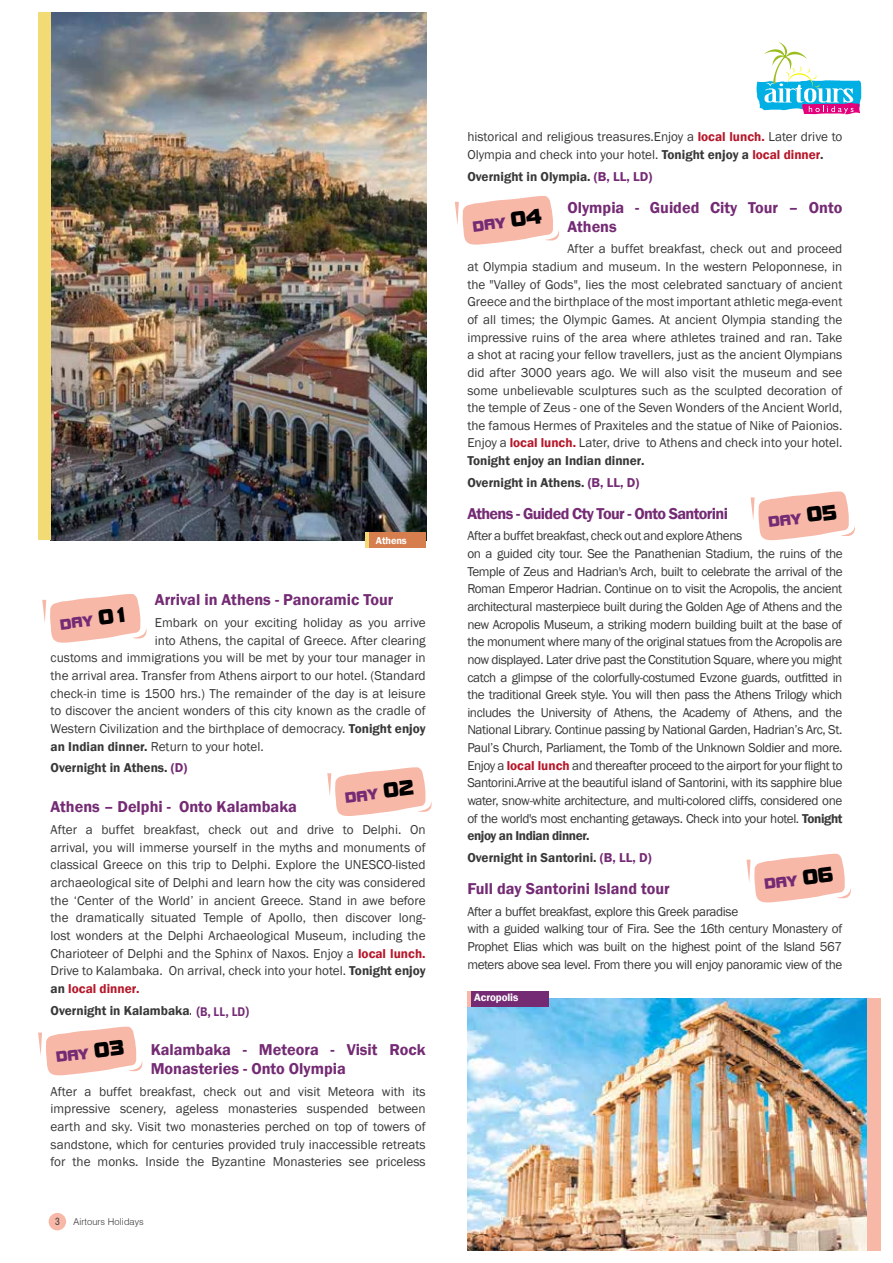
<style>
.page{position:relative;width:893px;height:1263px;background:#fff}
.page>*{position:absolute;margin:0;border:0;box-sizing:border-box;transform-origin:0 0}
.t1{font:600 16.2px/19px "Franklin Gothic";color:#742b74}
.t2{font:600 16.2px "Franklin Gothic";letter-spacing:-.04em;color:#742b74}
.t3{font:13.8px "Bolt Bold IT Cby BT";color:#742b74}
.t4{font:13.2px/17.7px "Franklin Gothic";letter-spacing:-.03em;color:#383838;text-align:justify}
.t5{font:13.2px/17.7px "Franklin Gothic";color:#383838}
.t6{font:600 13.2px "Franklin Gothic";color:#383838}
.t7{font:700 12.3px "IBM Plex Sans Cond";color:#732c74}
.t8{font:600 11.1px "Franklin Gothic";letter-spacing:-.01em;color:#fff}
.t9{font:600 10.35px "Franklin Gothic";letter-spacing:-.01em;color:#fff}
.t10{font:condensed 9.6px "Swiss 721 BT";color:#383838}
.t11{font:300 9.45px "Swiss 721 BT";letter-spacing:.01em;color:#383838}
.s1{font-weight:600}
.s2{color:#742b74}
.s3{font-weight:600;color:#b61729}
.s4{font-size:19.8px;color:#000}
</style>
<div class="page">
<div style="left:49px;top:1213px;width:17px;height:17px;background:#f7b8a8;border-radius:50%"></div>
<svg style="left:42px;top:594px;width:105px;height:49px"></svg>
<svg style="left:327px;top:767px;width:105px;height:49px"></svg>
<svg style="left:38px;top:1027px;width:105px;height:48px"></svg>
<img style="left:467px;top:998px;width:400px;height:252px">
<div style="left:867px;top:998px;width:13px;height:252px;background:#f7b8a8"></div>
<svg style="left:455px;top:196px;width:105px;height:49px"></svg>
<svg style="left:751px;top:491px;width:104px;height:49px"></svg>
<svg style="left:746px;top:854px;width:105px;height:48px"></svg>
<svg style="left:756px;top:42px;width:105px;height:72px"></svg>
<div style="left:469px;top:991px;width:80px;height:15px;background:#742b74"></div>
<hr style="left:467px;top:991px;width:4px;height:15px;background:#f7b8a8">
<img style="left:51px;top:13px;width:375px;height:527px">
<div style="left:367px;top:532px;width:59px;height:16px;background:#d77e4e"></div>
<hr style="left:365px;top:532px;width:3px;height:16px;background:#f2db74">
<div style="left:38px;top:13px;width:13px;height:527px;background:#f2db74"></div>
<p class="t9" style="left:376px;top:534px;width:32px">Athens</p>
<p class="t1" style="left:155px;top:590px;width:240px">Arrival in Athens - Panoramic Tour</p>
<p class="t5" style="left:155px;top:614px;width:272px">Embark on your exciting holiday as you arrive</p>
<p class="t5" style="left:155px;top:631px;width:272px">into Athens, the capital of Greece. After clearing</p>
<p class="t5" style="left:51px;top:649px;width:377px">customs and immigrations you will be met by your tour manager in</p>
<p class="t5" style="left:51px;top:666px;width:377px">the arrival area. Transfer from Athens airport to our hotel. (Standard</p>
<p class="t5" style="left:51px;top:684px;width:377px">check-in time is 1500 hrs.) The remainder of the day is at leisure</p>
<p class="t5" style="left:51px;top:702px;width:377px">to discover the ancient wonders of this city known as the cradle of</p>
<p class="t5" style="left:51px;top:719px;width:377px">Western Civilization and the birthplace of democracy. <span class="s1">Tonight enjoy</span></p>
<p class="t5" style="left:51px;top:737px;width:215px"><span class="s1">an Indian dinner.</span> Return to your hotel.</p>
<p class="t6" style="left:51px;top:760px;width:138px">Overnight in Athens. <span class="s2">(D)</span></p>
<p class="t1" style="left:51px;top:797px;width:248px">Athens – Delphi - Onto Kalambaka</p>
<p class="t4" style="left:51px;top:821px;width:377px">After a buffet breakfast, check out and drive to Delphi. On arrival, you will immerse yourself in the myths and monuments of classical Greece on this trip to Delphi. Explore the UNESCO-listed archaeological site of Delphi and learn how the city was considered the ‘Center of the World’ in ancient Greece. Stand in awe before the dramatically situated Temple of Apollo, then discover long&shy;lost wonders at the Delphi Archaeological Museum, including the Charioteer of Delphi and the Sphinx of Naxos. Enjoy a <span class="s3">local lunch.<br></span>Drive to Kalambaka. On arrival, check into your hotel. <span class="s1">Tonight enjoy an</span> <span class="s3">local dinner.</span></p>
<p class="t6" style="left:51px;top:1003px;width:199px">Overnight in Kalambaka. <span class="s2">(B, LL, D)</span></p>
<p class="t1" style="left:151px;top:1039px;width:276px">Kalambaka - Meteora - Visit Rock<br>Monasteries - Onto Olympia</p>
<p class="t4" style="left:51px;top:1082px;width:377px">After a buffet breakfast, check out and visit Meteora with its impressive scenery, ageless monasteries suspended between earth and sky. Visit two monasteries perched on top of towers of sandstone, which for centuries provided truly inaccessible retreats for the monks. Inside the Byzantine Monasteries see priceless</p>
<p class="t3" style="left:59px;top:617px;width:71px;rotate:-7deg">DAY <span class="s4">01</span></p>
<p class="t3" style="left:344px;top:790px;width:71px;rotate:-7deg">DAY <span class="s4">02</span></p>
<p class="t7" style="left:196px;top:1003px;width:54px">(B, LL, LD)</p>
<p class="t3" style="left:55px;top:1050px;width:71px;rotate:-7deg">DAY <span class="s4">03</span></p>
<p class="t10" style="left:55px;top:1216px;width:6px">3</p>
<p class="t11" style="left:74px;top:1216px;width:72px">Airtours Holidays</p>
<p class="t5" style="left:467px;top:128px;width:377px">historical and religious treasures.Enjoy a <span class="s3">local lunch.</span> Later drive to<br>Olympia and check into your hotel. <span class="s1">Tonight enjoy a</span> <span class="s3">local dinner</span><span class="s1">.</span></p>
<p class="t6" style="left:467px;top:169px;width:186px">Overnight in Olympia. <span class="s2">(B, LL, LD)</span></p>
<p class="t1" style="left:567px;top:197px;width:276px">Olympia - Guided City Tour – Onto<br>Athens</p>
<p class="t4" style="left:467px;top:240px;width:377px;text-indent:100px">After a buffet breakfast, check out and proceed at Olympia stadium and museum. In the western Peloponnese, in the "Valley of Gods", lies the most celebrated sanctuary of ancient Greece and the birthplace of the most important athletic mega-event of all times; the Olympic Games. At ancient Olympia standing the impressive ruins of the area where athletes trained and ran. Take a shot at racing your fellow travellers, just as the ancient Olympians did after 3000 years ago. We will also visit the museum and see some unbelievable sculptures such as the sculpted decoration of the temple of Zeus - one of the Seven Wonders of the Ancient World, the famous Hermes of Praxiteles and the statue of Nike of Paionios.<br>Enjoy a <span class="s3">local lunch.</span> Later, drive to Athens and check into your hotel.<br><span class="s1">Tonight enjoy an Indian dinner.</span></p>
<p class="t6" style="left:467px;top:475px;width:174px">Overnight in Athens. <span class="s2">(B, LL, D)</span></p>
<p class="t2" style="left:467px;top:504px;width:262px">Athens - Guided Cty Tour - Onto Santorini</p>
<p class="t4" style="left:467px;top:527px;width:377px;text-align:left">After a buffet breakfast, check out and explore Athens<br>on a guided city tour. See the Panathenian Stadium, the ruins of the Temple of Zeus and Hadrian's Arch, built to celebrate the arrival of the Roman Emperor Hadrian. Continue on to visit the Acropolis, the ancient architectural masterpiece built during the Golden Age of Athens and the new Acropolis Museum, a striking modern building built at the base of the monument where many of the original statues from the Acropolis are now displayed. Later drive past the Constitution Square, where you might catch a glimpse of the colorfully-costumed Evzone guards, outfitted in the traditional Greek style. You will then pass the Athens Trilogy which includes the University of Athens, the Academy of Athens, and the National Library. Continue passing by National Garden, Hadrian’s Arc, St.<br>Paul’s Church, Parliament, the Tomb of the Unknown Soldier and more.<br>Enjoy a <span class="s3">local lunch</span> and thereafter proceed to the airport for your flight to Santorini.Arrive at the beautiful island of Santorini, with its sapphire blue water, snow-white architecture, and multi-colored cliffs, considered one of the world's most enchanting getaways. Check into your hotel. <span class="s1">Tonight enjoy an Indian dinner.</span></p>
<p class="t6" style="left:467px;top:850px;width:186px">Overnight in Santorini. <span class="s2">(B, LL, D)</span></p>
<p class="t1" style="left:467px;top:878px;width:204px">Full day Santorini Island tour</p>
<p class="t4" style="left:467px;top:902px;width:376px;text-align:left">After a buffet breakfast, explore this Greek paradise<br>with a guided walking tour of Fira. See the 16th century Monastery of Prophet Elias which was built on the highest point of the Island 567 meters above sea level. From there you will enjoy panoramic view of the</p>
<p class="t3" style="left:472px;top:219px;width:71px;rotate:-7deg">DAY <span class="s4">04</span></p>
<p class="t3" style="left:768px;top:514px;width:71px;rotate:-7deg">DAY <span class="s4">05</span></p>
<p class="t3" style="left:764px;top:877px;width:71px;rotate:-7deg">DAY <span class="s4">06</span></p>
<p class="t8" style="left:474px;top:991px;width:46px">Acropolis</p>
</div>
